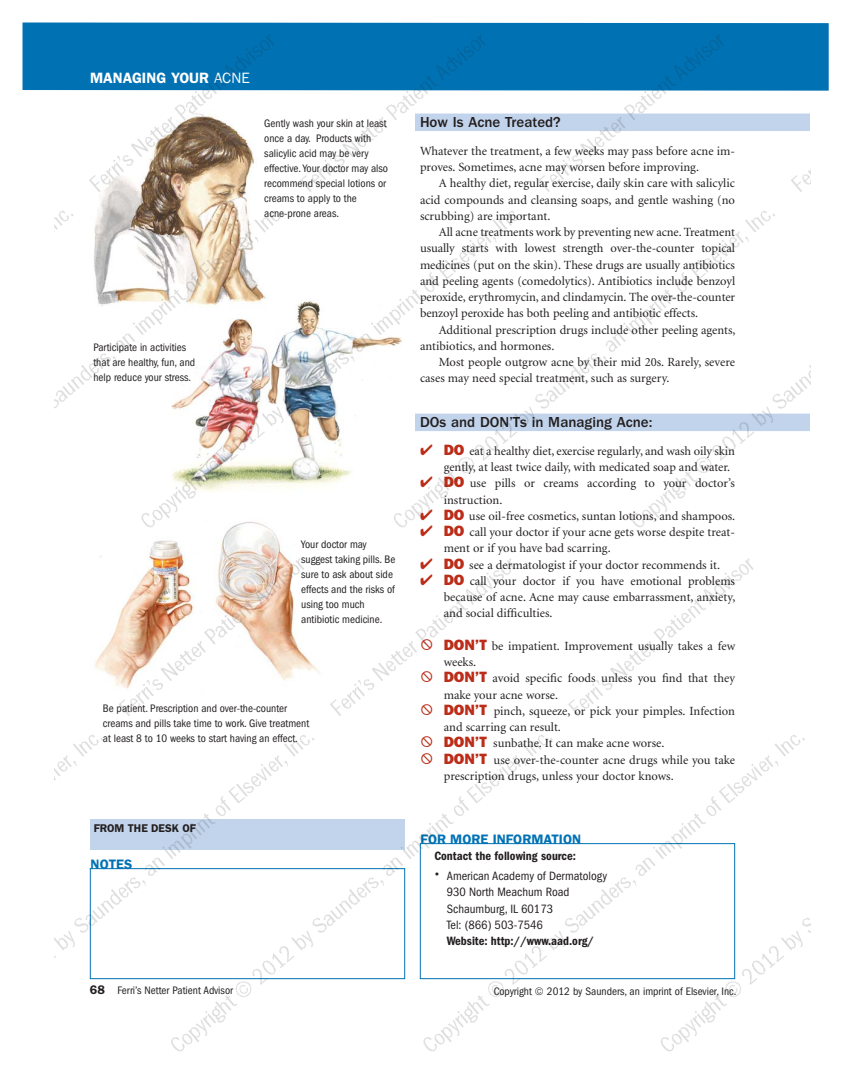
<style>
.page{position:relative;width:855px;height:1069px;background:#fff}
.page>*{position:absolute;margin:0;border:0;box-sizing:border-box;transform-origin:0 0}
.t1{font:500 15px "Franklin Gothic";color:#231f20}
.t2{font:600 15px "Franklin Gothic";color:#fff}
.t3{font:600 13.75px "Franklin Gothic";color:#0072b4}
.t4{font:12.5px/16.2px "Minion";color:#231f20}
.t5{font:condensed 12.5px/16.2px "Franklin Gothic";color:#231f20}
.t6{font:600 condensed 12.5px "Franklin Gothic";color:#231f20}
.t7{font:condensed 11.25px/15px "Franklin Gothic";color:#231f20}
.t8{font:600 11.25px "Franklin Gothic";color:#231f20}
.s1{font-weight:400}
.s2{color:#bb2d19}
.s3{font-family:"Franklin Gothic";font-weight:800;font-size:15px;color:#bb2d19}
.s4{font-stretch:normal;font-size:17.5px}
.s5{font-weight:600;font-stretch:normal;font-size:12.5px}
</style>
<div class="page">
<svg style="left:22px;top:22px;width:807px;height:69px;background:#0977b6"></svg>
<img style="left:54px;top:22px;width:757px;height:1030px">
<svg style="left:536px;top:987px;width:7px;height:8px"></svg>
<svg style="left:421px;top:639px;width:11px;height:11px"></svg>
<svg style="left:421px;top:671px;width:11px;height:11px"></svg>
<svg style="left:421px;top:704px;width:11px;height:11px"></svg>
<svg style="left:421px;top:736px;width:11px;height:27px"></svg>
<p class="t2" style="left:90px;top:68px;width:161px">MANAGING YOUR <span class="s1">ACNE</span></p>
<p class="t7" style="left:264px;top:116px;width:125px">Gently wash your skin at least once a day. Products with salicylic acid may be very effective. Your doctor may also recommend special lotions or creams to apply to the acne-prone areas.</p>
<p class="t7" style="left:93px;top:339px;width:103px">Participate in activities that are healthy, fun, and help reduce your stress.</p>
<p class="t7" style="left:301px;top:537px;width:96px">Your doctor may suggest taking pills. Be sure to ask about side effects and the risks of using too much antibiotic medicine.</p>
<p class="t7" style="left:103px;top:701px;width:208px">Be patient. Prescription and over-the-counter creams and pills take time to work. Give treatment at least 8 to 10 weeks to start having an effect.</p>
<p class="t8" style="left:94px;top:821px;width:104px">FROM THE DESK OF</p>
<p class="t3" style="left:91px;top:856px;width:43px">NOTES</p>
<p class="t1" style="left:420px;top:114px;width:142px">How Is Acne Treated?</p>
<p class="t4" style="left:420px;top:143px;width:317px">Whatever the treatment, a few weeks may pass before acne im&shy;proves. Sometimes, acne may worsen before improving.</p>
<p class="t4" style="left:420px;top:176px;width:317px;text-align:justify;text-indent:19px">A healthy diet, regular exercise, daily skin care with salicylic acid compounds and cleansing soaps, and gentle washing (no scrubbing) are important.</p>
<p class="t4" style="left:420px;top:224px;width:317px;text-align:justify;text-indent:19px">All acne treatments work by preventing new acne. Treatment usually starts with lowest strength over-the-counter topical medicines (put on the skin). These drugs are usually antibiotics and peeling agents (comedolytics). Antibiotics include benzoyl peroxide, erythromycin, and clindamycin. The over-the-counter benzoyl peroxide has both peeling and antibiotic effects.</p>
<p class="t4" style="left:420px;top:322px;width:317px;text-indent:19px">Additional prescription drugs include other peeling agents, antibiotics, and hormones.</p>
<p class="t4" style="left:420px;top:354px;width:317px;text-indent:19px">Most people outgrow acne by their mid 20s. Rarely, severe cases may need special treatment, such as surgery.</p>
<p class="t1" style="left:420px;top:414px;width:234px">DOs and DON’Ts in Managing Acne:</p>
<p class="t4" style="left:444px;top:443px;width:293px;text-indent:-24px"><span class="s2">✔</span> <span class="s3">DO</span> eat a healthy diet, exercise regularly, and wash oily skin gently, at least twice daily, with medicated soap and water.</p>
<p class="t4" style="left:444px;top:476px;width:293px;text-indent:-24px"><span class="s2">✔</span> <span class="s3">DO</span> use pills or creams according to your doctor’s instruction.</p>
<p class="t4" style="left:420px;top:508px;width:317px"><span class="s2">✔</span> <span class="s3">DO</span> use oil-free cosmetics, suntan lotions, and shampoos.</p>
<p class="t4" style="left:444px;top:524px;width:293px;text-indent:-24px"><span class="s2">✔</span> <span class="s3">DO</span> call your doctor if your acne gets worse despite treat&shy;ment or if you have bad scarring.</p>
<p class="t4" style="left:420px;top:557px;width:302px"><span class="s2">✔</span> <span class="s3">DO</span> see a dermatologist if your doctor recommends it.</p>
<p class="t4" style="left:444px;top:573px;width:293px;text-align:justify;text-indent:-24px"><span class="s2">✔</span> <span class="s3">DO</span> call your doctor if you have emotional problems because of acne. Acne may cause embarrassment, anxiety, and social difficulties.</p>
<p class="t4" style="left:444px;top:638px;width:293px"><span class="s3">DON’T</span> be impatient. Improvement usually takes a few weeks.<br><span class="s3">DON’T</span> avoid specific foods unless you find that they make your acne worse.<br><span class="s3">DON’T</span> pinch, squeeze, or pick your pimples. Infection and scarring can result.<br><span class="s3">DON’T</span> sunbathe. It can make acne worse.<br><span class="s3">DON’T</span> use over-the-counter acne drugs while you take prescription drugs, unless your doctor knows.</p>
<p class="t3" style="left:421px;top:831px;width:162px">FOR MORE INFORMATION</p>
<p class="t6" style="left:434px;top:849px;width:143px">Contact the following source:</p>
<p class="t5" style="left:447px;top:868px;width:162px;text-indent:-15px"><span class="s4">•</span> American Academy of Dermatology<br>930 North Meachum Road<br>Schaumburg, IL 60173<br>Tel: (866) 503-7546</p>
<p class="t6" style="left:447px;top:934px;width:149px">Website: http://www.aad.org/</p>
<p class="t7" style="left:90px;top:982px;width:145px"><span class="s5">68</span> Ferri’s Netter Patient Advisor</p>
<p class="t7" style="left:494px;top:983px;width:40px">Copyright</p>
<p class="t7" style="left:547px;top:983px;width:191px">2012 by Saunders, an imprint of Elsevier, Inc.</p>
</div>
